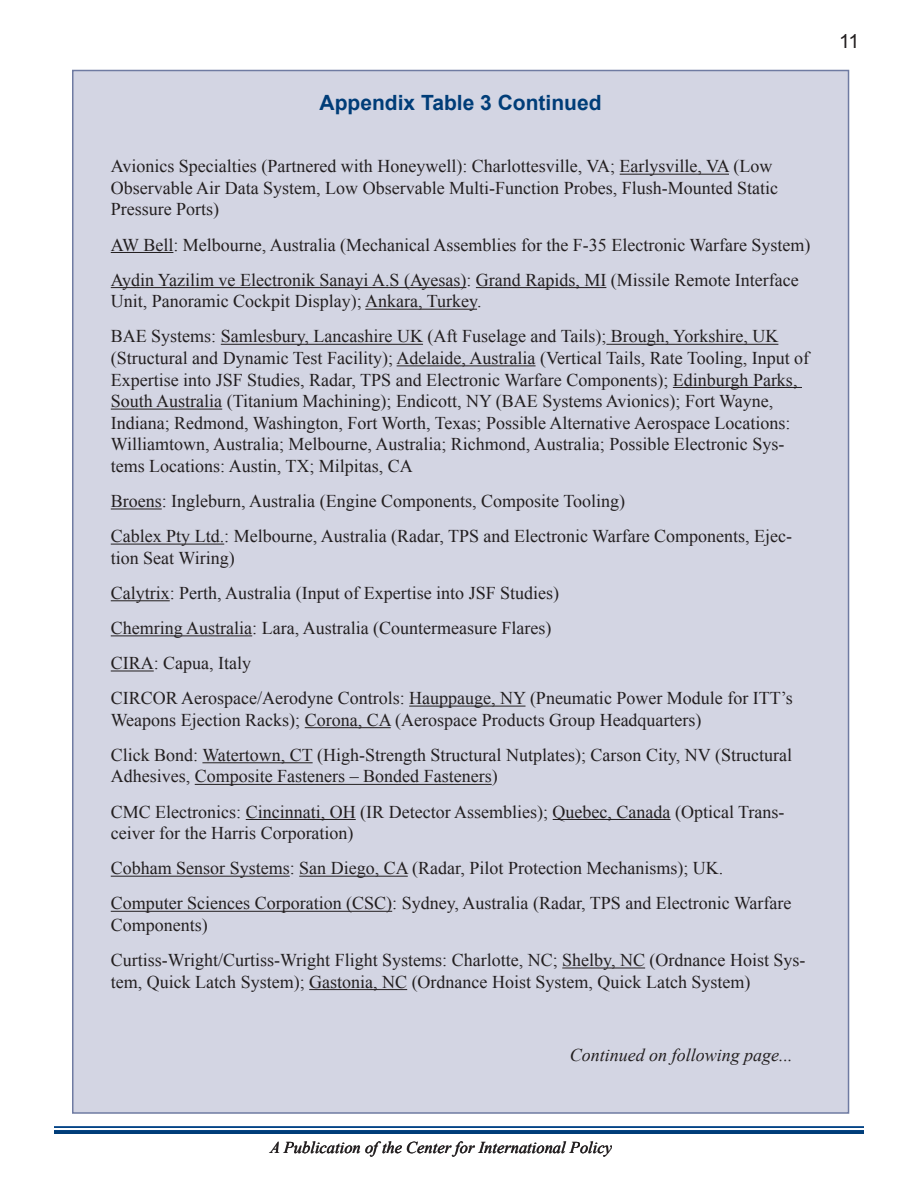
<style>
.page{position:relative;width:918px;height:1188px;background:#fff}
.page>*{position:absolute;margin:0;border:0;box-sizing:border-box;transform-origin:0 0}
.t1{font:700 21px "Arial";color:#003d78}
.t2{font:19.5px "Arial";color:#231f20}
.t3{font:18px/35.1px "Times New Roman";color:#231f20}
.t4{font:italic 18px "Times New Roman";color:#231f20}
.t5{font:italic 16.5px "Times New Roman";color:#231f20}
</style>
<div class="page">
<hr style="left:54px;top:1126px;width:810px;height:2px;background:#003d78">
<hr style="left:54px;top:1130px;width:810px;height:4px;background:#003d78">
<div style="left:73px;top:70px;width:776px;height:1043px;background:#d3d5e3"></div>
<hr style="left:620px;top:174px;width:109px;height:1px;background:#231f20">
<hr style="left:111px;top:252px;width:62px;height:1px;background:#231f20">
<hr style="left:111px;top:287px;width:355px;height:1px;background:#231f20">
<hr style="left:476px;top:287px;width:130px;height:1px;background:#231f20">
<hr style="left:365px;top:309px;width:112px;height:1px;background:#231f20">
<hr style="left:221px;top:344px;width:202px;height:1px;background:#231f20">
<hr style="left:606px;top:344px;width:172px;height:1px;background:#231f20">
<hr style="left:397px;top:365px;width:139px;height:1px;background:#231f20">
<hr style="left:673px;top:387px;width:129px;height:1px;background:#231f20">
<hr style="left:111px;top:409px;width:111px;height:1px;background:#231f20">
<hr style="left:111px;top:509px;width:51px;height:1px;background:#231f20">
<hr style="left:111px;top:544px;width:113px;height:1px;background:#231f20">
<hr style="left:111px;top:600px;width:59px;height:1px;background:#231f20">
<hr style="left:111px;top:635px;width:141px;height:1px;background:#231f20">
<hr style="left:111px;top:671px;width:43px;height:1px;background:#231f20">
<hr style="left:409px;top:706px;width:117px;height:1px;background:#231f20">
<hr style="left:305px;top:727px;width:86px;height:1px;background:#231f20">
<hr style="left:202px;top:762px;width:111px;height:1px;background:#231f20">
<hr style="left:195px;top:784px;width:297px;height:1px;background:#231f20">
<hr style="left:246px;top:819px;width:110px;height:1px;background:#231f20">
<hr style="left:553px;top:819px;width:118px;height:1px;background:#231f20">
<hr style="left:111px;top:876px;width:179px;height:1px;background:#231f20">
<hr style="left:299px;top:876px;width:109px;height:1px;background:#231f20">
<hr style="left:111px;top:911px;width:281px;height:1px;background:#231f20">
<hr style="left:562px;top:968px;width:83px;height:1px;background:#231f20">
<hr style="left:309px;top:989px;width:98px;height:1px;background:#231f20">
<p class="t1" style="left:320px;top:88px;width:283px">Appendix Table 3 Continued</p>
<p class="t3" style="left:111px;top:155px;width:669px;line-height:21.6px">Avionics Specialties (Partnered with Honeywell): Charlottesville, VA; Earlysville, VA (Low<br>Observable Air Data System, Low Observable Multi-Function Probes, Flush-Mounted Static<br>Pressure Ports)</p>
<p class="t3" style="left:111px;top:227px;width:701px">AW Bell: Melbourne, Australia (Mechanical Assemblies for the F-35 Electronic Warfare System)<br>Aydin Yazilim ve Electronik Sanayi A.S (Ayesas): Grand Rapids, MI (Missile Remote Interface</p>
<p class="t3" style="left:111px;top:283px;width:669px">Unit, Panoramic Cockpit Display); Ankara, Turkey.<br>BAE Systems: Samlesbury, Lancashire UK (Aft Fuselage and Tails); Brough, Yorkshire, UK</p>
<p class="t3" style="left:111px;top:347px;width:700px;line-height:21.6px">(Structural and Dynamic Test Facility); Adelaide, Australia (Vertical Tails, Rate Tooling, Input of Expertise into JSF Studies, Radar, TPS and Electronic Warfare Components); Edinburgh Parks, South Australia (Titanium Machining); Endicott, NY (BAE Systems Avionics); Fort Wayne, Indiana; Redmond, Washington, Fort Worth, Texas; Possible Alternative Aerospace Locations:<br>Williamtown, Australia; Melbourne, Australia; Richmond, Australia; Possible Electronic Sys&shy;tems Locations: Austin, TX; Milpitas, CA</p>
<p class="t3" style="left:111px;top:483px;width:683px">Broens: Ingleburn, Australia (Engine Components, Composite Tooling)<br>Cablex Pty Ltd.: Melbourne, Australia (Radar, TPS and Electronic Warfare Components, Ejec-</p>
<p class="t3" style="left:111px;top:540px;width:684px">tion Seat Wiring)<br>Calytrix: Perth, Australia (Input of Expertise into JSF Studies)<br>Chemring Australia: Lara, Australia (Countermeasure Flares)<br>CIRA: Capua, Italy<br>CIRCOR Aerospace/Aerodyne Controls: Hauppauge, NY (Pneumatic Power Module for ITT’s</p>
<p class="t3" style="left:111px;top:702px;width:683px">Weapons Ejection Racks); Corona, CA (Aerospace Products Group Headquarters)<br>Click Bond: Watertown, CT (High-Strength Structural Nutplates); Carson City, NV (Structural</p>
<p class="t3" style="left:111px;top:759px;width:675px">Adhesives, Composite Fasteners – Bonded Fasteners)<br>CMC Electronics: Cincinnati, OH (IR Detector Assemblies); Quebec, Canada (Optical Trans-</p>
<p class="t3" style="left:111px;top:815px;width:682px">ceiver for the Harris Corporation)<br>Cobham Sensor Systems: San Diego, CA (Radar, Pilot Protection Mechanisms); UK.<br>Computer Sciences Corporation (CSC): Sydney, Australia (Radar, TPS and Electronic Warfare</p>
<p class="t3" style="left:111px;top:907px;width:696px">Components)<br>Curtiss-Wright/Curtiss-Wright Flight Systems: Charlotte, NC; Shelby, NC (Ordnance Hoist Sys-</p>
<p class="t3" style="left:111px;top:964px;width:641px">tem, Quick Latch System); Gastonia, NC (Ordnance Hoist System, Quick Latch System)</p>
<p class="t4" style="left:570px;top:1043px;width:225px">Continued on following page...</p>
<p class="t2" style="left:839px;top:28px;width:22px">11</p>
<p class="t5" style="left:270px;top:1136px;width:344px">A Publication of the Center for International Policy</p>
</div>
